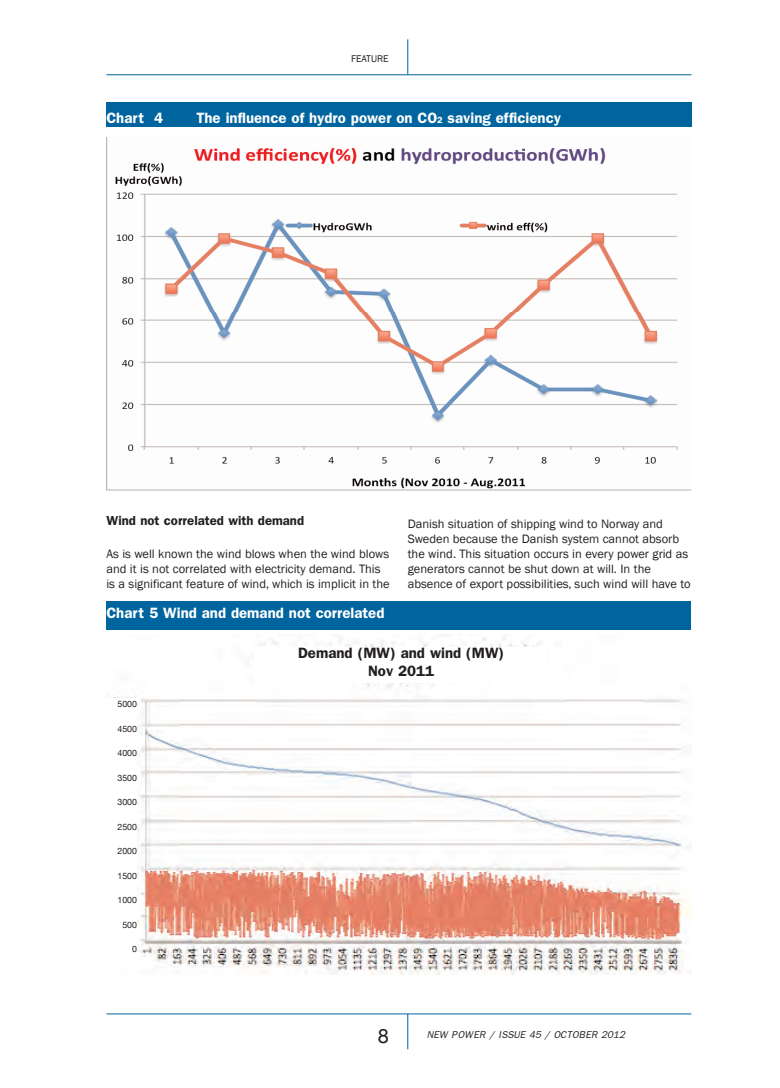
<style>
.page{position:relative;width:780px;height:1088px;background:#fff}
.page>*{position:absolute;margin:0;border:0;box-sizing:border-box;transform-origin:0 0}
.t1{font:20px "Helvetica Neue";color:#231f20}
.t2{font:600 15px "Franklin Gothic";color:#fff}
.t3{font:600 15px/18px "Franklin Gothic";color:#231f20;text-align:center}
.t4{font:600 13.12px "Franklin Gothic";color:#231f20}
.t5{font:12.5px/15px "Franklin Gothic";color:#231f20}
.t6{font:italic 10px "Franklin Gothic";color:#231f20}
.t7{font:10px "Franklin Gothic";color:#231f20}
.t8{font:8.75px "Helvetica Neue";color:#231f20}
.s1{font-size:9px}
</style>
<div class="page">
<hr style="left:407px;top:1014px;width:1px;height:35px;background:#00649e">
<hr style="left:106px;top:1013px;width:585px;height:1px;background:#00649e">
<hr style="left:407px;top:39px;width:1px;height:36px;background:#00649e">
<hr style="left:106px;top:74px;width:585px;height:1px;background:#00649e">
<img style="left:106px;top:138px;width:585px;height:353px">
<div style="left:106px;top:103px;width:585px;height:24px;background:#00649e"></div>
<div style="left:106px;top:601px;width:585px;height:29px;background:#00649e"></div>
<img style="left:109px;top:634px;width:582px;height:340px">
<div style="left:254px;top:648px;width:294px;height:35px;background:#fff"></div>
<div style="left:94px;top:699px;width:43px;height:264px;background:#fff"></div>
<p class="t7" style="left:351px;top:53px;width:39px">FEATURE</p>
<p class="t2" style="left:106px;top:109px;width:58px">Chart 4</p>
<p class="t2" style="left:196px;top:109px;width:366px">The influence of hydro power on CO<span class="s1">2</span> saving efficiency</p>
<p class="t4" style="left:106px;top:513px;width:199px">Wind not correlated with demand</p>
<p class="t5" style="left:106px;top:546px;width:285px">As is well known the wind blows when the wind blows and it is not correlated with electricity demand. This is a significant feature of wind, which is implicit in the</p>
<p class="t5" style="left:408px;top:516px;width:284px">Danish situation of shipping wind to Norway and Sweden because the Danish system cannot absorb the wind. This situation occurs in every power grid as generators cannot be shut down at will. In the absence of export possibilities, such wind will have to</p>
<p class="t2" style="left:106px;top:604px;width:280px">Chart 5 Wind and demand not correlated</p>
<p class="t3" style="left:298px;top:644px;width:208px">Demand (MW) and wind (MW)<br>Nov 2011</p>
<p class="t8" style="left:117px;top:699px;width:21px">5000</p>
<p class="t8" style="left:117px;top:723px;width:21px">4500</p>
<p class="t8" style="left:117px;top:748px;width:21px">4000</p>
<p class="t8" style="left:117px;top:772px;width:21px">3500</p>
<p class="t8" style="left:117px;top:797px;width:21px">3000</p>
<p class="t8" style="left:117px;top:821px;width:21px">2500</p>
<p class="t8" style="left:117px;top:846px;width:21px">2000</p>
<p class="t8" style="left:117px;top:870px;width:21px">1500</p>
<p class="t8" style="left:117px;top:895px;width:21px">1000</p>
<p class="t8" style="left:122px;top:919px;width:16px">500</p>
<p class="t8" style="left:132px;top:944px;width:6px">0</p>
<h1 class="t1" style="left:377px;top:1023px;width:13px">8</h1>
<p class="t6" style="left:427px;top:1028px;width:200px">NEW POWER / ISSUE 45 / OCTOBER 2012</p>
</div>
